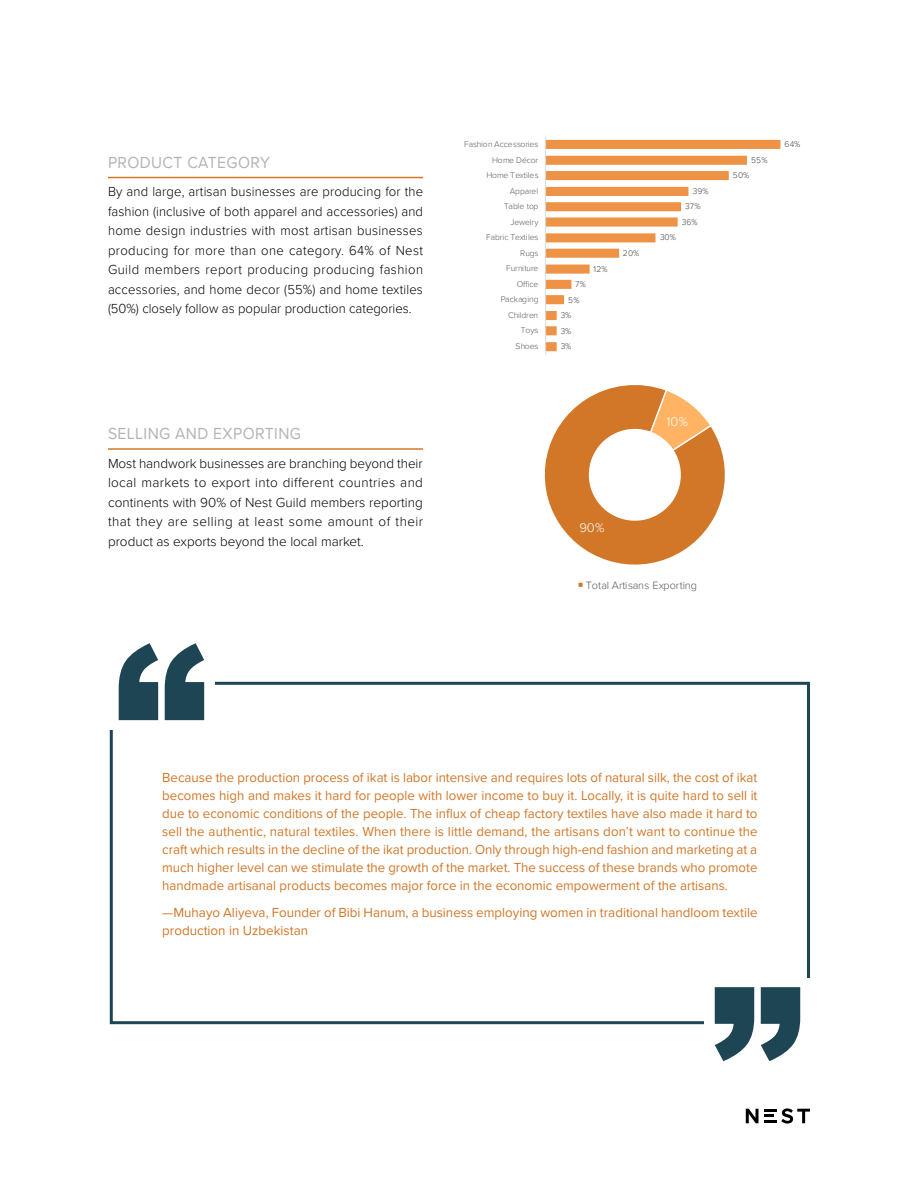
<style>
.page{position:relative;width:918px;height:1188px;background:#fff}
.page>*{position:absolute;margin:0;border:0;box-sizing:border-box;transform-origin:0 0}
.t1{font:16.5px "Proxima Nova";letter-spacing:.025em;color:#b6b2b0;scale:.95 1}
.t2{font:13.5px/18px "Proxima Nova";color:#d27728;text-align:justify}
.t3{font:300 13.5px/19.5px "Proxima Nova";color:#000;text-align:justify}
.t4{font:300 12.9px "Proxima Nova";color:#fff}
.t5{font:300 10.95px "Proxima Nova";letter-spacing:-.005em;color:#595959}
.t6{font:300 8.55px "Proxima Nova";letter-spacing:-.015em;color:#595959}
.t7{font:300 8.55px "Proxima Nova";color:#404040}
.t8{font:300 8.55px "Proxima Nova";letter-spacing:-.035em;color:#595959}
</style>
<div class="page">
<svg style="left:746px;top:1108px;width:64px;height:16px"></svg>
<hr style="left:108px;top:177px;width:315px;height:1px;background:#d27728">
<hr style="left:108px;top:448px;width:315px;height:2px;background:#d27728">
<svg style="left:546px;top:140px;width:234px;height:211px"></svg>
<hr style="left:545px;top:137px;width:1px;height:217px;background:#d9d9d9">
<div style="left:110px;top:682px;width:700px;height:342px;border:3px solid #1e4553"></div>
<div style="left:704px;top:978px;width:107px;height:92px;background:#fff"></div>
<svg style="left:715px;top:987px;width:85px;height:74px"></svg>
<div style="left:108px;top:634px;width:107px;height:96px;background:#fff"></div>
<svg style="left:119px;top:643px;width:85px;height:77px"></svg>
<svg style="left:544px;top:385px;width:181px;height:201px"></svg>
<div style="left:577px;top:581px;width:7px;height:7px;border:1px solid #fff"></div>
<p class="t1" style="left:108px;top:150px;width:172px">PRODUCT CATEGORY</p>
<p class="t3" style="left:108px;top:181px;width:317px">By and large, artisan businesses are producing for the fashion (inclusive of both apparel and accessories) and home design industries with most artisan businesses producing for more than one category. 64% of Nest Guild members report producing producing fashion accessories, and home decor (55%) and home textiles (50%) closely follow as popular production categories.</p>
<p class="t1" style="left:108px;top:421px;width:205px">SELLING AND EXPORTING</p>
<p class="t3" style="left:108px;top:453px;width:317px">Most handwork businesses are branching beyond their local markets to export into different countries and continents with 90% of Nest Guild members reporting that they are selling at least some amount of their product as exports beyond the local market.</p>
<p class="t6" style="left:464px;top:138px;width:76px">Fashion Accessories</p>
<p class="t7" style="left:785px;top:138px;width:17px">64%</p>
<p class="t8" style="left:492px;top:153px;width:47px">Home Décor</p>
<p class="t7" style="left:751px;top:154px;width:18px">55%</p>
<p class="t6" style="left:486px;top:169px;width:54px">Home Textiles</p>
<p class="t7" style="left:733px;top:169px;width:18px">50%</p>
<p class="t6" style="left:510px;top:184px;width:30px">Apparel</p>
<p class="t7" style="left:693px;top:185px;width:17px">39%</p>
<p class="t6" style="left:504px;top:200px;width:36px">Table top</p>
<p class="t7" style="left:685px;top:200px;width:17px">37%</p>
<p class="t6" style="left:511px;top:215px;width:29px">Jewelry</p>
<p class="t7" style="left:682px;top:216px;width:17px">36%</p>
<p class="t6" style="left:486px;top:231px;width:54px">Fabric Textiles</p>
<p class="t7" style="left:660px;top:231px;width:17px">30%</p>
<p class="t6" style="left:520px;top:246px;width:20px">Rugs</p>
<p class="t7" style="left:623px;top:247px;width:18px">20%</p>
<p class="t6" style="left:506px;top:262px;width:34px">Furniture</p>
<p class="t7" style="left:594px;top:262px;width:16px">12%</p>
<p class="t6" style="left:517px;top:278px;width:23px">Office</p>
<p class="t7" style="left:575px;top:278px;width:12px">7%</p>
<p class="t6" style="left:501px;top:293px;width:39px">Packaging</p>
<p class="t7" style="left:568px;top:293px;width:13px">5%</p>
<p class="t6" style="left:508px;top:309px;width:32px">Children</p>
<p class="t7" style="left:561px;top:309px;width:12px">3%</p>
<p class="t6" style="left:521px;top:324px;width:19px">Toys</p>
<p class="t7" style="left:561px;top:324px;width:12px">3%</p>
<p class="t6" style="left:516px;top:340px;width:24px">Shoes</p>
<p class="t7" style="left:561px;top:340px;width:12px">3%</p>
<p class="t4" style="left:667px;top:412px;width:23px">10%</p>
<p class="t4" style="left:579px;top:518px;width:27px">90%</p>
<p class="t5" style="left:586px;top:577px;width:113px">Total Artisans Exporting</p>
<p class="t2" style="left:162px;top:768px;width:597px">Because the production process of ikat is labor intensive and requires lots of natural silk, the cost of ikat becomes high and makes it hard for people with lower income to buy it. Locally, it is quite hard to sell it due to economic conditions of the people. The influx of cheap factory textiles have also made it hard to sell the authentic, natural textiles. When there is little demand, the artisans don’t want to continue the craft which results in the decline of the ikat production. Only through high-end fashion and marketing at a much higher level can we stimulate the growth of the market. The success of these brands who promote handmade artisanal products becomes major force in the economic empowerment of the artisans.</p>
<p class="t2" style="left:162px;top:903px;width:597px">—Muhayo Aliyeva, Founder of Bibi Hanum, a business employing women in traditional handloom textile production in Uzbekistan</p>
</div>
